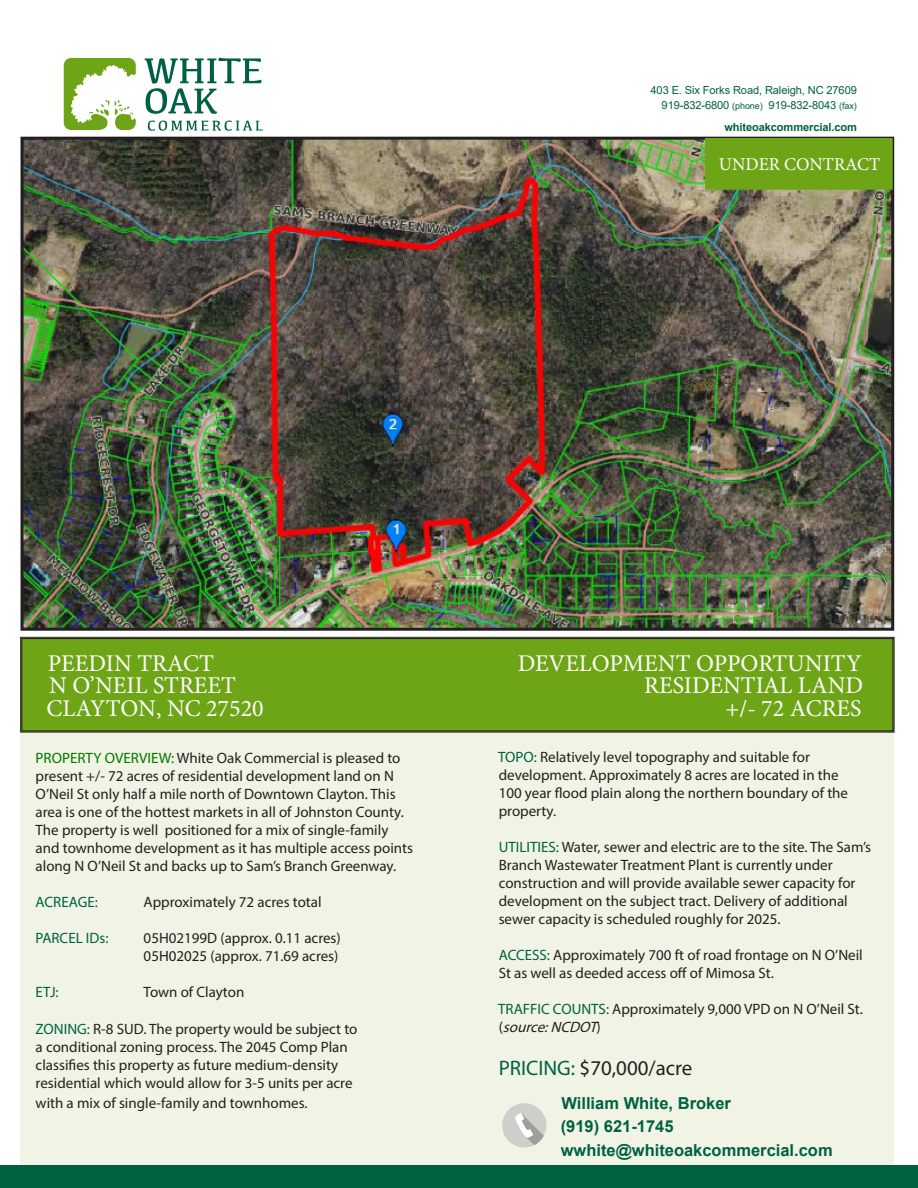
<style>
.page{position:relative;width:918px;height:1188px;background:#fff}
.page>*{position:absolute;margin:0;border:0;box-sizing:border-box;transform-origin:0 0}
.t1{font:24px "Minion Pro";color:#fff}
.t2{font:21px "Myriad Pro";color:#231f20}
.t3{font:18px "Minion Pro";color:#fff}
.t4{font:700 16.5px "Arial";color:#006142}
.t5{font:15px "Myriad Pro";color:#231f20}
.t6{font:15px "Myriad Pro";color:#006142}
.t7{font:italic 15px "Myriad Pro";color:#231f20}
.t8{font:11.1px "Arial";letter-spacing:-.01em;color:#006142}
.t9{font:700 11.1px "Arial";letter-spacing:-.01em;color:#006142}
.s1{font-size:9px}
.s2{color:#007800}
.s3{color:#006142}
.s4{font-style:normal}
</style>
<div class="page">
<div style="left:21px;top:637px;width:873px;height:528px;background:#f1f4e4"></div>
<div style="left:20px;top:637px;width:874px;height:95px;background:#6ea516"></div>
<div style="left:22px;top:638px;width:871px;height:93px;border:1px solid #231f20"></div>
<svg style="left:64px;top:58px;width:72px;height:72px"></svg>
<svg style="left:145px;top:58px;width:116px;height:56px"></svg>
<svg style="left:148px;top:121px;width:115px;height:10px"></svg>
<div style="left:0;top:1165px;width:918px;height:23px;background:#006142"></div>
<div style="left:502px;top:1103px;width:44px;height:44px;background:#d0cecb;border-radius:50%"></div>
<svg style="left:515px;top:1113px;width:29px;height:32px"></svg>
<img style="left:25px;top:141px;width:865px;height:486px">
<div style="left:21px;top:137px;width:873px;height:494px;border:3px solid #231f20"></div>
<div style="left:706px;top:139px;width:186px;height:50px;background:#6ea516"></div>
<div style="left:705px;top:138px;width:188px;height:52px;border:2px solid #6ea516"></div>
<p class="t8" style="left:651px;top:82px;width:208px">403 E. Six Forks Road, Raleigh, NC 27609</p>
<p class="t8" style="left:662px;top:97px;width:197px">919-832-6800 <span class="s1">(phone)</span> 919-832-8043 <span class="s1">(fax)</span></p>
<p class="t9" style="left:724px;top:119px;width:134px">whiteoakcommercial.com</p>
<p class="t3" style="left:719px;top:153px;width:163px">UNDER CONTRACT</p>
<p class="t1" style="left:48px;top:647px;width:168px">PEEDIN TRACT</p>
<p class="t1" style="left:518px;top:647px;width:346px">DEVELOPMENT OPPORTUNITY</p>
<p class="t1" style="left:49px;top:670px;width:188px">N O’NEIL STREET</p>
<p class="t1" style="left:644px;top:670px;width:220px">RESIDENTIAL LAND</p>
<p class="t1" style="left:47px;top:692px;width:219px">CLAYTON, NC 27520</p>
<p class="t1" style="left:725px;top:692px;width:138px">+/- 72 ACRES</p>
<p class="t5" style="left:36px;top:748px;width:366px"><span class="s2">PROPERTY OVERVIEW:</span> White Oak Commercial is pleased to</p>
<p class="t5" style="left:36px;top:766px;width:360px">present +/- 72 acres of residential development land on N</p>
<p class="t5" style="left:36px;top:784px;width:362px">O’Neil St only half a mile north of Downtown Clayton. This</p>
<p class="t5" style="left:36px;top:802px;width:370px">area is one of the hottest markets in all of Johnston County.</p>
<p class="t5" style="left:36px;top:820px;width:354px">The property is well positioned for a mix of single-family</p>
<p class="t5" style="left:36px;top:838px;width:379px">and townhome development as it has multiple access points</p>
<p class="t5" style="left:36px;top:856px;width:362px">along N O’Neil St and backs up to Sam’s Branch Greenway.</p>
<p class="t6" style="left:36px;top:892px;width:64px">ACREAGE:</p>
<p class="t5" style="left:144px;top:892px;width:180px">Approximately 72 acres total</p>
<p class="t6" style="left:36px;top:928px;width:74px">PARCEL IDs:</p>
<p class="t5" style="left:144px;top:928px;width:199px">05H02199D (approx. 0.11 acres)</p>
<p class="t5" style="left:144px;top:946px;width:196px">05H02025 (approx. 71.69 acres)</p>
<p class="t6" style="left:36px;top:982px;width:25px">ETJ:</p>
<p class="t5" style="left:144px;top:982px;width:102px">Town of Clayton</p>
<p class="t5" style="left:36px;top:1020px;width:323px"><span class="s3">ZONING:</span> R-8 SUD. The property would be subject to</p>
<p class="t5" style="left:36px;top:1038px;width:314px">a conditional zoning process. The 2045 Comp Plan</p>
<p class="t5" style="left:36px;top:1056px;width:304px">classifies this property as future medium-density</p>
<p class="t5" style="left:36px;top:1074px;width:318px">residential which would allow for 3-5 units per acre</p>
<p class="t5" style="left:36px;top:1094px;width:274px">with a mix of single-family and townhomes.</p>
<p class="t5" style="left:498px;top:748px;width:313px"><span class="s3">TOPO:</span> Relatively level topography and suitable for</p>
<p class="t5" style="left:499px;top:766px;width:342px">development. Approximately 8 acres are located in the</p>
<p class="t5" style="left:499px;top:784px;width:351px">100 year flood plain along the northern boundary of the</p>
<p class="t5" style="left:499px;top:802px;width:59px">property.</p>
<p class="t5" style="left:499px;top:838px;width:374px"><span class="s3">UTILITIES:</span> Water, sewer and electric are to the site. The Sam’s</p>
<p class="t5" style="left:499px;top:856px;width:336px">Branch Wastewater Treatment Plant is currently under</p>
<p class="t5" style="left:499px;top:874px;width:358px">construction and will provide available sewer capacity for</p>
<p class="t5" style="left:499px;top:892px;width:351px">development on the subject tract. Delivery of additional</p>
<p class="t5" style="left:499px;top:910px;width:283px">sewer capacity is scheduled roughly for 2025.</p>
<p class="t5" style="left:499px;top:946px;width:366px"><span class="s3">ACCESS:</span> Approximately 700 ft of road frontage on N O’Neil</p>
<p class="t5" style="left:499px;top:964px;width:277px">St as well as deeded access off of Mimosa St.</p>
<p class="t5" style="left:498px;top:1000px;width:366px"><span class="s3">TRAFFIC COUNTS:</span> Approximately 9,000 VPD on N O’Neil St.</p>
<p class="t7" style="left:499px;top:1018px;width:104px"><span class="s4">(</span> source: NCDOT<span class="s4">)</span></p>
<p class="t2" style="left:499px;top:1055px;width:195px"><span class="s3">PRICING:</span> $70,000/acre</p>
<p class="t4" style="left:561px;top:1091px;width:171px">William White, Broker</p>
<p class="t4" style="left:561px;top:1115px;width:114px">(919) 621-1745</p>
<p class="t4" style="left:561px;top:1138px;width:273px">wwhite@whiteoakcommercial.com</p>
</div>
